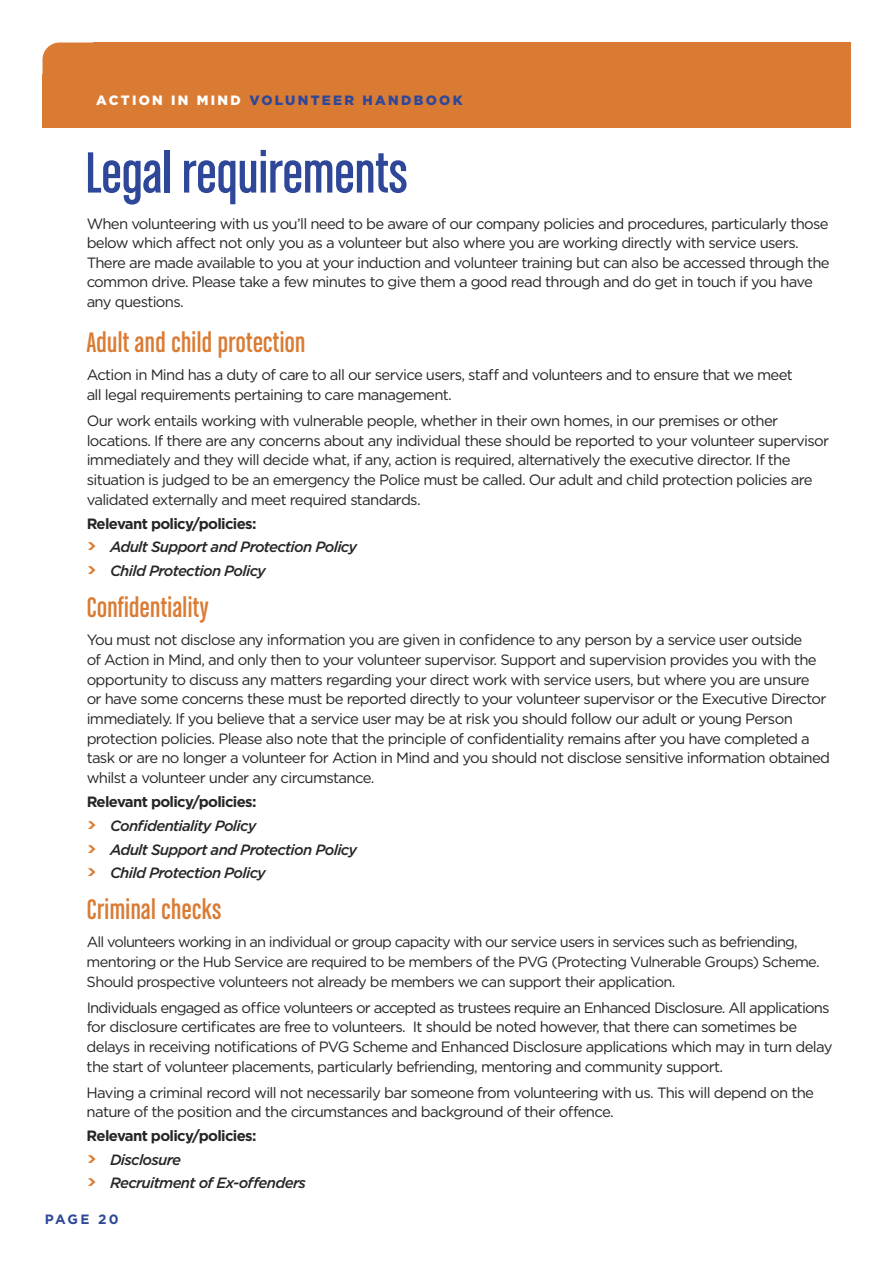
<style>
.page{position:relative;width:893px;height:1263px;background:#fff}
.page>*{position:absolute;margin:0;border:0;box-sizing:border-box;transform-origin:0 0}
.t1{font:61.65px "Chalet Comprime Cologne Sixty";color:#2e4798}
.t2{font:30px "Chalet Comprime Cologne Sixty";letter-spacing:.015em;color:#da7b34}
.t3{font:14.85px/19.6px "Gotham";letter-spacing:-.045em;color:#272526}
.t4{font:italic 500 14.85px/23.9px "Gotham";letter-spacing:-.045em;color:#272526}
.t5{font:700 14.85px/23.9px "Gotham";letter-spacing:-.045em;color:#272526}
.t6{font:14.55px/19.6px "Gotham";letter-spacing:-.045em;color:#272526}
.t7{font:900 13.5px "Gotham";letter-spacing:.17em;color:#2e4798}
.t8{font:700 13.5px "Gotham";letter-spacing:.145em;color:#2e4798}
.s1{color:#fff}
.s2{font-weight:700;font-style:normal}
.s3{font-family:"Neo Sans";font-weight:900;font-style:normal;font-size:15.15px;color:#da7b34}
.s4{font-family:"Neo Sans";font-weight:900;font-size:15.15px;color:#da7b34}
.s5{font-weight:500;font-style:italic}
</style>
<div class="page">
<div style="left:93px;top:43px;width:757px;height:85px;background:#da7b34"></div>
<div style="left:43px;top:74px;width:694px;height:54px;background:#da7b34"></div>
<div style="left:43px;top:43px;width:295px;height:48px;background:#da7b34;border-radius:17px"></div>
<p class="t7" style="left:96px;top:95px;width:368px"><span class="s1">ACTION IN MIND</span> VOLUNTEER HANDBOOK</p>
<h1 class="t1" style="left:85px;top:135px;width:324px">Legal requirements</h1>
<p class="t3" style="left:87px;top:215px;width:744px">When volunteering with us you’ll need to be aware of our company policies and procedures, particularly those below which affect not only you as a volunteer but also where you are working directly with service users.<br>There are made available to you at your induction and volunteer training but can also be accessed through the common drive. Please take a few minutes to give them a good read through and do get in touch if you have any questions.</p>
<h2 class="t2" style="left:87px;top:324px;width:220px">Adult and child protection</h2>
<p class="t3" style="left:87px;top:367px;width:708px">Action in Mind has a duty of care to all our service users, staff and volunteers and to ensure that we meet all legal requirements pertaining to care management.</p>
<p class="t3" style="left:87px;top:412px;width:744px">Our work entails working with vulnerable people, whether in their own homes, in our premises or other locations. If there are any concerns about any individual these should be reported to your volunteer supervisor immediately and they will decide what, if any, action is required, alternatively the executive director. If the situation is judged to be an emergency the Police must be called. Our adult and child protection policies are validated externally and meet required standards.</p>
<p class="t4" style="left:87px;top:513px;width:272px"><span class="s2">Relevant policy/policies:<br></span><span class="s3">&gt;</span> Adult Support and Protection Policy <span class="s3">&gt;</span> Child Protection Policy</p>
<h2 class="t2" style="left:87px;top:589px;width:124px">Confidentiality</h2>
<p class="t3" style="left:87px;top:631px;width:745px">You must not disclose any information you are given in confidence to any person by a service user outside<br>of Action in Mind, and only then to your volunteer supervisor. Support and supervision provides you with the opportunity to discuss any matters regarding your direct work with service users, but where you are unsure<br>or have some concerns these must be reported directly to your volunteer supervisor or the Executive Director immediately. If you believe that a service user may be at risk you should follow our adult or young Person protection policies. Please also note that the principle of confidentiality remains after you have completed a task or are no longer a volunteer for Action in Mind and you should not disclose sensitive information obtained whilst a volunteer under any circumstance.</p>
<p class="t4" style="left:87px;top:791px;width:272px"><span class="s2">Relevant policy/policies:<br></span><span class="s3">&gt;</span> Confidentiality Policy<br><span class="s3">&gt;</span> Adult Support and Protection Policy <span class="s3">&gt;</span> Child Protection Policy</p>
<h2 class="t2" style="left:87px;top:891px;width:136px">Criminal checks</h2>
<p class="t6" style="left:87px;top:934px;width:734px">All volunteers working in an individual or group capacity with our service users in services such as befriending, mentoring or the Hub Service are required to be members of the PVG (Protecting Vulnerable Groups) Scheme.<br>Should prospective volunteers not already be members we can support their application.</p>
<p class="t3" style="left:87px;top:999px;width:747px">Individuals engaged as office volunteers or accepted as trustees require an Enhanced Disclosure. All applications for disclosure certificates are free to volunteers. It should be noted however, that there can sometimes be delays in receiving notifications of PVG Scheme and Enhanced Disclosure applications which may in turn delay the start of volunteer placements, particularly befriending, mentoring and community support.</p>
<p class="t3" style="left:87px;top:1084px;width:729px">Having a criminal record will not necessarily bar someone from volunteering with us. This will depend on the nature of the position and the circumstances and background of their offence.</p>
<p class="t5" style="left:87px;top:1125px;width:171px">Relevant policy/policies: <span class="s4">&gt;</span> <span class="s5">Disclosure</span></p>
<p class="t4" style="left:87px;top:1171px;width:221px"><span class="s3">&gt;</span> Recruitment of Ex-offenders</p>
<p class="t8" style="left:45px;top:1215px;width:75px">PAGE 20</p>
</div>
